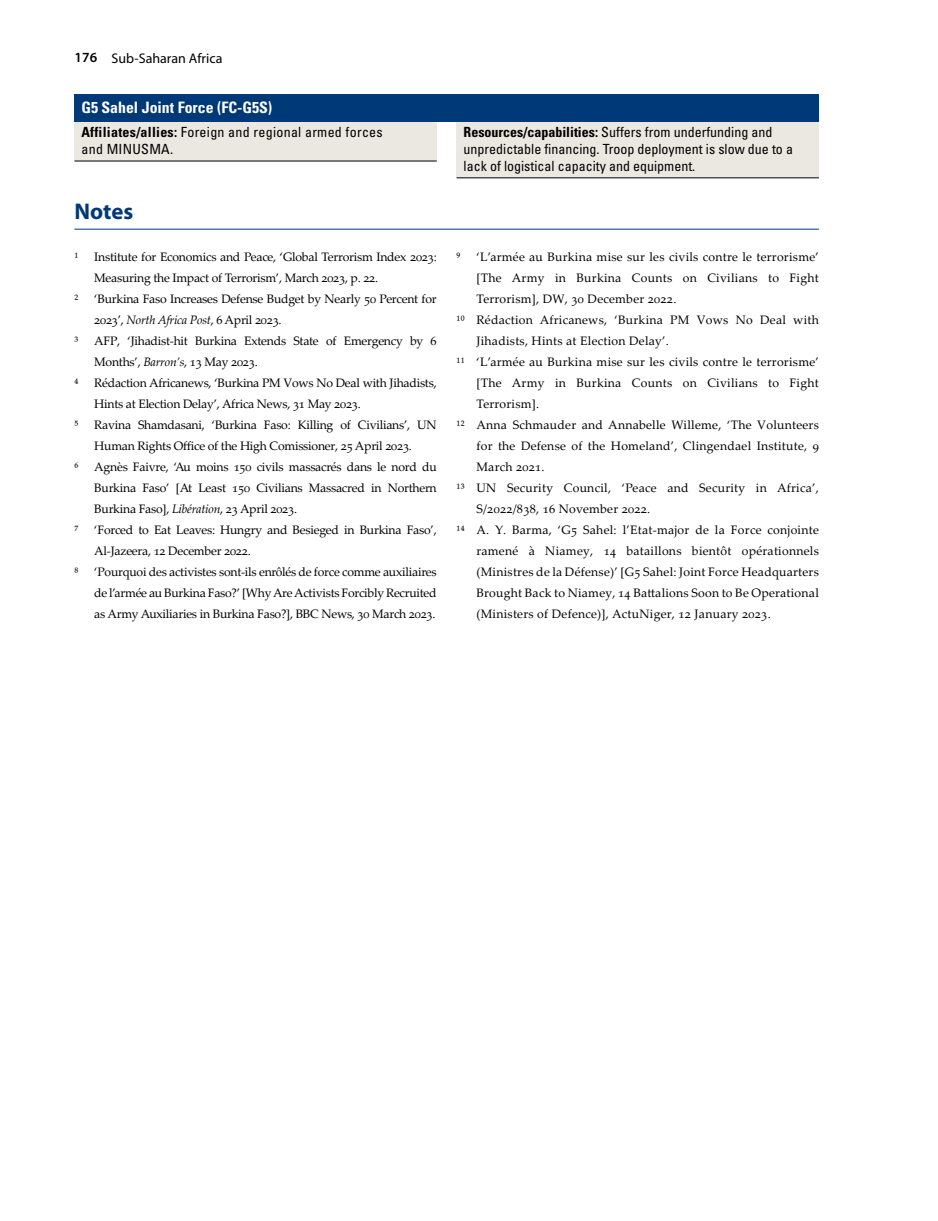
<style>
.page{position:relative;width:938px;height:1221px;background:#fff}
.page>*{position:absolute;margin:0;border:0;box-sizing:border-box;transform-origin:0 0}
.t1{font:700 22.75px "Myriad Pro";color:#003978}
.t2{font:700 condensed 15.75px "Univers LT Std";color:#fff}
.t3{font:condensed 14px/16.8px "Univers LT Std";color:#000}
.t4{font:condensed 14px/16.8px "Univers LT Std";letter-spacing:.02em;color:#000}
.t5{font:14px "Myriad Pro";color:#000}
.t6{font:12.25px/21px "Palatino Linotype";letter-spacing:.02em;color:#000;text-align:justify}
.t7{font:12.25px/21px "Palatino Linotype";letter-spacing:-.02em;color:#000}
.s1{font-weight:600}
.s2{font-weight:700}
.s3{font-style:italic}
</style>
<div class="page">
<div style="left:74px;top:120px;width:363px;height:41px;background:#ebe8e1"></div>
<hr style="left:74px;top:161px;width:363px;height:1px;background:#000">
<div style="left:456px;top:120px;width:363px;height:58px;background:#ebe8e1"></div>
<hr style="left:456px;top:177px;width:363px;height:1px;background:#000">
<div style="left:74px;top:94px;width:745px;height:28px;background:#003978"></div>
<hr style="left:74px;top:229px;width:745px;height:1px;background:#003978">
<p class="t5" style="left:74px;top:49px;width:149px"><span class="s1">176</span> Sub-Saharan Africa</p>
<p class="t2" style="left:81px;top:97px;width:192px">G5 Sahel Joint Force (FC-G5S)</p>
<p class="t4" style="left:81px;top:124px;width:303px"><span class="s2">Affiliates/allies:</span> Foreign and regional armed forces and MINUSMA.</p>
<p class="t3" style="left:463px;top:124px;width:331px"><span class="s2">Resources/capabilities:</span> Suffers from underfunding and unpredictable financing. Troop deployment is slow due to a lack of logistical capacity and equipment.</p>
<h1 class="t1" style="left:74px;top:196px;width:60px">Notes</h1>
<p class="t6" style="left:74px;top:246px;width:5px">1</p>
<p class="t7" style="left:94px;top:246px;width:344px">Institute for Economics and Peace, ‘Global Terrorism Index 2023:<br>Measuring the Impact of Terrorism’, March 2023, p. 22.</p>
<p class="t6" style="left:74px;top:288px;width:5px">2</p>
<p class="t7" style="left:94px;top:288px;width:344px">‘Burkina Faso Increases Defense Budget by Nearly 50 Percent for<br>2023’, <span class="s3">North Africa Post</span>, 6 April 2023.</p>
<p class="t6" style="left:74px;top:330px;width:5px">3</p>
<p class="t7" style="left:94px;top:330px;width:344px">AFP, ‘Jihadist-hit Burkina Extends State of Emergency by 6<br>Months’, <span class="s3">Barron’s</span>, 13 May 2023.</p>
<p class="t6" style="left:74px;top:372px;width:5px">4</p>
<p class="t7" style="left:94px;top:372px;width:344px">Rédaction Africanews, ‘Burkina PM Vows No Deal with Jihadists,<br>Hints at Election Delay’, Africa News, 31 May 2023.</p>
<p class="t6" style="left:74px;top:414px;width:5px">5</p>
<p class="t7" style="left:94px;top:414px;width:344px">Ravina Shamdasani, ‘Burkina Faso: Killing of Civilians’, UN<br>Human Rights Office of the High Comissioner, 25 April 2023.</p>
<p class="t6" style="left:74px;top:456px;width:5px">6</p>
<p class="t6" style="left:94px;top:456px;width:344px">Agnès Faivre, ‘Au moins 150 civils massacrés dans le nord du Burkina Faso’ [At Least 150 Civilians Massacred in Northern Burkina Faso], <span class="s3">Libération</span>, 23 April 2023.</p>
<p class="t6" style="left:74px;top:518px;width:5px">7</p>
<p class="t7" style="left:94px;top:518px;width:344px">‘Forced to Eat Leaves: Hungry and Besieged in Burkina Faso’,<br>Al-Jazeera, 12 December 2022.</p>
<p class="t6" style="left:74px;top:560px;width:5px">8</p>
<p class="t6" style="left:94px;top:560px;width:344px">‘Pourquoi des activistes sont-ils enrôlés de force comme auxiliaires de l’armée au Burkina Faso?’ [Why Are Activists Forcibly Recruited as Army Auxiliaries in Burkina Faso?], BBC News, 30 March 2023.</p>
<p class="t6" style="left:456px;top:245px;width:5px">9</p>
<p class="t6" style="left:476px;top:245px;width:344px">‘L’armée au Burkina mise sur les civils contre le terrorisme’</p>
<p class="t6" style="left:476px;top:266px;width:344px">[The Army in Burkina Counts on Civilians to Fight</p>
<p class="t6" style="left:476px;top:287px;width:201px">Terrorism], DW, 30 December 2022.</p>
<p class="t6" style="left:456px;top:308px;width:364px">10 Rédaction Africanews, ‘Burkina PM Vows No Deal with</p>
<p class="t6" style="left:476px;top:329px;width:194px">Jihadists, Hints at Election Delay’.</p>
<p class="t6" style="left:456px;top:350px;width:364px">11 ‘L’armée au Burkina mise sur les civils contre le terrorisme’</p>
<p class="t6" style="left:476px;top:371px;width:344px">[The Army in Burkina Counts on Civilians to Fight</p>
<p class="t6" style="left:476px;top:392px;width:64px">Terrorism].</p>
<p class="t6" style="left:456px;top:413px;width:364px">12 Anna Schmauder and Annabelle Willeme, ‘The Volunteers</p>
<p class="t6" style="left:476px;top:434px;width:344px">for the Defense of the Homeland’, Clingendael Institute, 9</p>
<p class="t6" style="left:476px;top:455px;width:70px">March 2021.</p>
<p class="t6" style="left:456px;top:476px;width:364px">13 UN Security Council, ‘Peace and Security in Africa’,</p>
<p class="t6" style="left:476px;top:497px;width:175px">S/2022/838, 16 November 2022.</p>
<p class="t6" style="left:456px;top:518px;width:364px">14 A. Y. Barma, ‘G5 Sahel: l’Etat-major de la Force conjointe</p>
<p class="t6" style="left:476px;top:539px;width:344px">ramené à Niamey, 14 bataillons bientôt opérationnels</p>
<p class="t6" style="left:476px;top:560px;width:344px">(Ministres de la Défense)’ [G5 Sahel: Joint Force Headquarters</p>
<p class="t6" style="left:476px;top:581px;width:344px">Brought Back to Niamey, 14 Battalions Soon to Be Operational</p>
<p class="t6" style="left:476px;top:602px;width:296px">(Ministers of Defence)], ActuNiger, 12 January 2023.</p>
</div>
